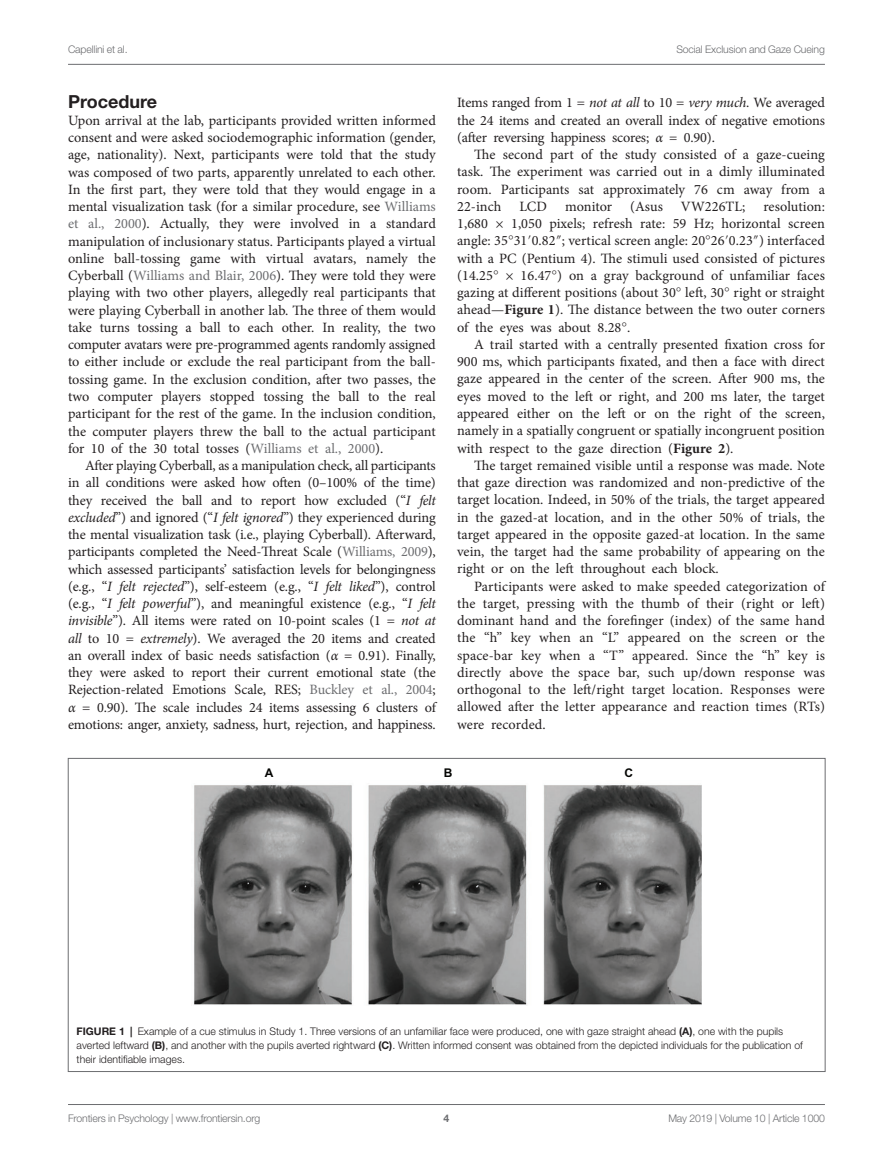
<style>
.page{position:relative;width:893px;height:1170px;background:#fff}
.page>*{position:absolute;margin:0;border:0;box-sizing:border-box;transform-origin:0 0}
.HEAD_2{font:700 18px "Helvetica Neue LT Std";color:#231f20}
.TEXT{font:14.25px/17.2px "Minion Pro";letter-spacing:-.005em;color:#231f20;text-align:justify}
.TEXT_FLUSH{font:14.25px/17.2px "Minion Pro";color:#231f20;text-align:justify}
.t1{font:700 12px "Arial";color:#040503}
.FIG_LEG{font:300 10.5px/14.2px "Helvetica Neue LT Std";color:#231f20}
.t2{font:300 10.5px "Helvetica Neue LT Std";letter-spacing:-.015em;color:#6c6d70}
.t3{font:700 10.5px "Helvetica Neue LT Std";color:#6c6d70}
.s1{color:#6c6d70}
.s2{font-style:italic}
.s3{font-family:"STIX General"}
.s4{font-weight:700}
</style>
<div class="page">
<hr style="left:68px;top:64px;width:757px;height:1px;background:#6c6d70">
<hr style="left:68px;top:1104px;width:757px;height:1px;background:#6c6d70">
<img style="left:194px;top:784px;width:508px;height:221px">
<p class="t2" style="left:68px;top:42px;width:61px">Capellini et al.</p>
<p class="t2" style="left:676px;top:42px;width:150px">Social Exclusion and Gaze Cueing</p>
<p class="HEAD_2" style="left:68px;top:90px;width:91px">Procedure</p>
<p class="TEXT_FLUSH" style="left:68px;top:112px;width:369px">Upon arrival at the lab, participants provided written informed consent and were asked sociodemographic information (gender, age, nationality). Next, participants were told that the study was composed of two parts, apparently unrelated to each other.<br>In the first part, they were told that they would engage in a mental visualization task (for a similar procedure, see <span class="s1">Williams et al., 2000</span>). Actually, they were involved in a standard manipulation of inclusionary status. Participants played a virtual online ball-tossing game with virtual avatars, namely the Cyberball (<span class="s1">Williams and Blair, 2006</span>). They were told they were playing with two other players, allegedly real participants that were playing Cyberball in another lab. The three of them would take turns tossing a ball to each other. In reality, the two computer avatars were pre-programmed agents randomly assigned to either include or exclude the real participant from the ball&shy;tossing game. In the exclusion condition, after two passes, the two computer players stopped tossing the ball to the real participant for the rest of the game. In the inclusion condition, the computer players threw the ball to the actual participant for 10 of the 30 total tosses (<span class="s1">Williams et al., 2000</span>).</p>
<p class="TEXT" style="left:68px;top:457px;width:369px;text-indent:17px">After playing Cyberball, as a manipulation check, all participants in all conditions were asked how often (0–100% of the time) they received the ball and to report how excluded (“<span class="s2">I felt excluded</span>”) and ignored (“<span class="s2">I felt ignored</span>”) they experienced during the mental visualization task (i.e., playing Cyberball). Afterward, participants completed the Need-Threat Scale (<span class="s1">Williams, 2009</span>), which assessed participants’ satisfaction levels for belongingness (e.g., “<span class="s2">I felt rejected</span>”), self-esteem (e.g., “<span class="s2">I felt liked</span>”), control (e.g., “<span class="s2">I felt powerful</span>”), and meaningful existence (e.g., “<span class="s2">I felt invisible</span>”). All items were rated on 10-point scales (1 = <span class="s2">not at all</span> to 10 = <span class="s2">extremely</span>). We averaged the 20 items and created an overall index of basic needs satisfaction (<span class="s2">α</span> = 0.91). Finally, they were asked to report their current emotional state (the Rejection-related Emotions Scale, RES; <span class="s1">Buckley et al., 2004</span>; <span class="s2">α</span> = 0.90). The scale includes 24 items assessing 6 clusters of emotions: anger, anxiety, sadness, hurt, rejection, and happiness.</p>
<p class="TEXT" style="left:457px;top:94px;width:369px">Items ranged from 1 = <span class="s2">not at all</span> to 10 = <span class="s2">very much</span>. We averaged the 24 items and created an overall index of negative emotions (after reversing happiness scores; <span class="s2">α</span> = 0.90).</p>
<p class="TEXT" style="left:457px;top:146px;width:369px;text-indent:17px">The second part of the study consisted of a gaze-cueing task. The experiment was carried out in a dimly illuminated room. Participants sat approximately 76 cm away from a 22-inch</p>
<p class="TEXT" style="left:457px;top:198px;width:369px;text-indent:306px">resolution:<br>1,680 × 1,050 pixels; refresh rate: 59 Hz; horizontal screen angle: 35<span class="s3">°</span>31<span class="s3">′</span>0.82<span class="s3">″</span>; vertical screen angle: 20<span class="s3">°</span>26<span class="s3">′</span>0.23<span class="s3">″</span>) interfaced with a PC (Pentium 4). The stimuli used consisted of pictures (14.25<span class="s3">°</span> × 16.47<span class="s3">°</span>) on a gray background of unfamiliar faces gazing at different positions (about 30<span class="s3">°</span> left, 30<span class="s3">°</span> right or straight ahead—<span class="s4">Figure 1</span>). The distance between the two outer corners of the eyes was about 8.28<span class="s3">°</span>.</p>
<p class="TEXT" style="left:457px;top:336px;width:369px;text-indent:17px">A trail started with a centrally presented fixation cross for 900 ms, which participants fixated, and then a face with direct gaze appeared in the center of the screen. After 900 ms, the eyes moved to the left or right, and 200 ms later, the target appeared either on the left or on the right of the screen, namely in a spatially congruent or spatially incongruent position with respect to the gaze direction (<span class="s4">Figure 2</span>).</p>
<p class="TEXT" style="left:457px;top:456px;width:369px;text-indent:17px">The target remained visible until a response was made. Note that gaze direction was randomized and non-predictive of the target location. Indeed, in 50% of the trials, the target appeared in the gazed-at location, and in the other 50% of trials, the target appeared in the opposite gazed-at location. In the same vein, the target had the same probability of appearing on the right or on the left throughout each block.</p>
<p class="TEXT" style="left:457px;top:577px;width:369px;text-indent:17px">Participants were asked to make speeded categorization of the target, pressing with the thumb of their (right or left) dominant hand and the forefinger (index) of the same hand the “h” key when an “L” appeared on the screen or the space-bar key when a “T” appeared. Since the “h” key is directly above the space bar, such up/down response was orthogonal to the left/right target location. Responses were allowed after the letter appearance and reaction times (RTs) were recorded.</p>
<p class="TEXT" style="left:519px;top:198px;width:29px">LCD</p>
<p class="TEXT" style="left:565px;top:198px;width:49px">monitor</p>
<p class="TEXT" style="left:630px;top:198px;width:34px">(Asus</p>
<p class="TEXT" style="left:681px;top:198px;width:66px">VW226TL;</p>
<p class="t1" style="left:265px;top:765px;width:10px">A</p>
<p class="t1" style="left:444px;top:765px;width:10px">B</p>
<p class="t1" style="left:624px;top:765px;width:10px">C</p>
<p class="FIG_LEG" style="left:77px;top:1023px;width:728px"><span class="s4">FIGURE 1 |</span> Example of a cue stimulus in Study 1. Three versions of an unfamiliar face were produced, one with gaze straight ahead <span class="s4">(A)</span>, one with the pupils averted leftward <span class="s4">(B)</span>, and another with the pupils averted rightward <span class="s4">(C)</span>. Written informed consent was obtained from the depicted individuals for the publication of their identifiable images.</p>
<p class="t2" style="left:68px;top:1111px;width:194px">Frontiers in Psychology | www.frontiersin.org</p>
<p class="t3" style="left:444px;top:1111px;width:7px">4</p>
<p class="t2" style="left:668px;top:1111px;width:158px">May 2019 | Volume 10 | Article 1000</p>
</div>
